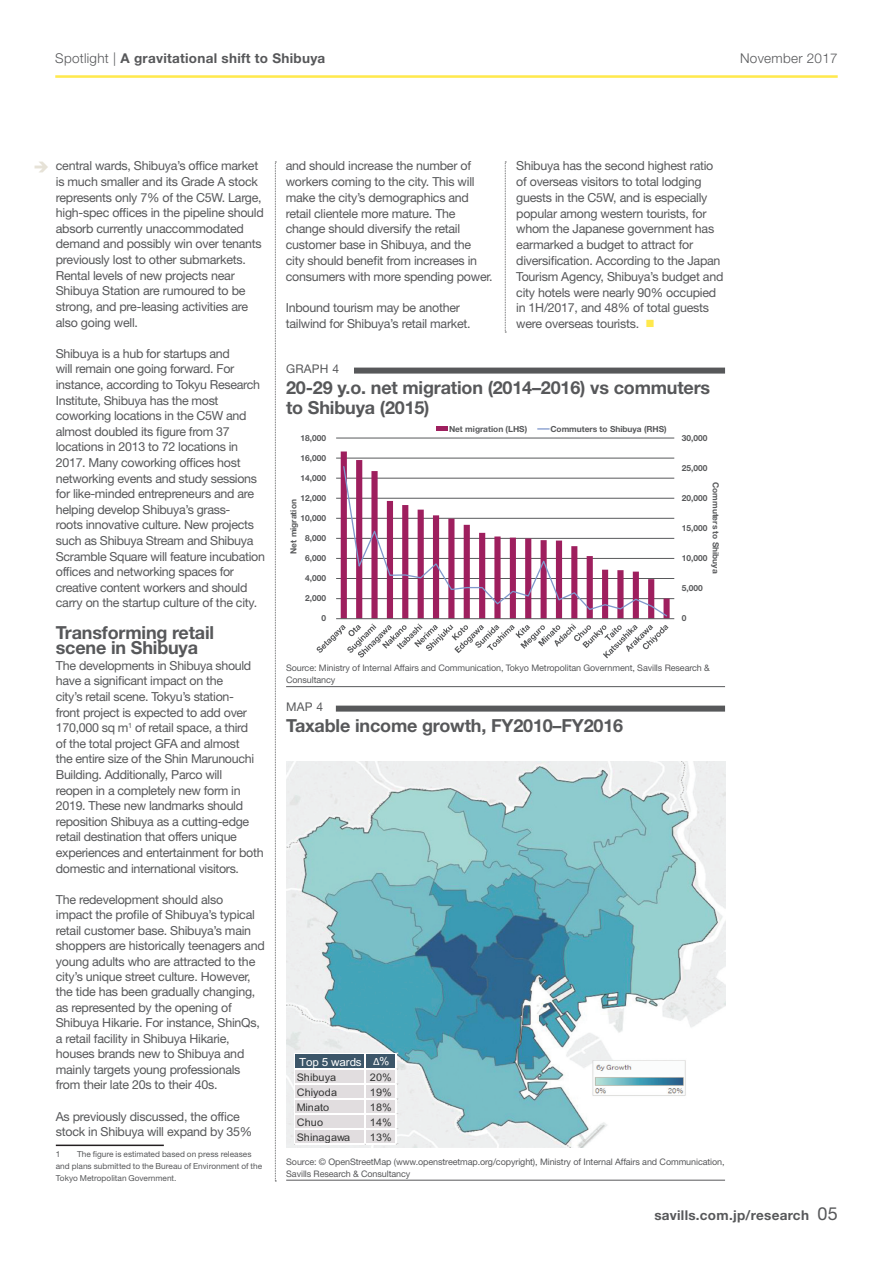
<style>
.page{position:relative;width:893px;height:1263px;background:#fff}
.page>*{position:absolute;margin:0;border:0;box-sizing:border-box;transform-origin:0 0}
.H_GraphHeader{font:700 18px/20.2px "Helvetica Neue LT Std";letter-spacing:-.01em;color:#57585a}
.H_Crosshead{font:700 18px/15.6px "Helvetica Neue LT Std";letter-spacing:-.01em;color:#57585a}
.t1{font:700 13.5px "Helvetica Neue LT Std";letter-spacing:.02em;color:#57585a}
.t2{font:300 13.5px "Helvetica Neue LT Std";letter-spacing:.02em;color:#57585a}
.H_Body{font:12.45px/15.6px "Helvetica Neue LT Std";letter-spacing:-.02em;color:#57585a}
.Source{font:12.45px/15.8px "Helvetica Neue LT Std";letter-spacing:-.02em;color:#57585a}
.H_GraphName{font:12px "Helvetica Neue LT Std";letter-spacing:.02em;color:#57585a}
.t3{font:11.25px "Arial";letter-spacing:-.015em;color:#fff;scale:1.04 1}
.t4{font:10.5px "Arial";letter-spacing:.015em;color:#333;scale:1.04 1}
.H_GraphSource{font:9px/12px "Helvetica Neue LT Std";letter-spacing:-.01em;color:#57585a}
.t5{font:700 8.4px "Helvetica Neue LT Std";color:#58595b}
.Source-2{font:8.25px/12px "Helvetica Neue LT Std";color:#57585a}
.s1{font-weight:300}
.s2{color:#ffe94d}
.s3{font-family:"Calibri"}
.s4{font-weight:400;font-size:18px}
</style>
<div class="page">
<hr style="left:55px;top:75px;width:783px;height:3px;background:#ffe94d">
<svg style="left:55px;top:1144px;width:109px;height:3px"></svg>
<svg style="left:35px;top:162px;width:13px;height:10px"></svg>
<svg style="left:275px;top:162px;width:1px;height:1019px"></svg>
<div style="left:354px;top:368px;width:371px;height:6px;background:#57585a"></div>
<hr style="left:286px;top:686px;width:439px;height:1px;background:#57585a">
<hr style="left:336px;top:598px;width:338px;height:1px;background:#58595b">
<hr style="left:336px;top:578px;width:338px;height:1px;background:#58595b">
<hr style="left:336px;top:558px;width:338px;height:1px;background:#58595b">
<hr style="left:336px;top:538px;width:338px;height:1px;background:#58595b">
<hr style="left:336px;top:518px;width:338px;height:1px;background:#58595b">
<hr style="left:336px;top:498px;width:338px;height:1px;background:#58595b">
<hr style="left:336px;top:478px;width:338px;height:1px;background:#58595b">
<hr style="left:336px;top:458px;width:338px;height:1px;background:#58595b">
<hr style="left:336px;top:438px;width:338px;height:1px;background:#58595b">
<svg style="left:341px;top:451px;width:329px;height:167px"></svg>
<hr style="left:336px;top:618px;width:338px;height:1px;background:#58595b">
<svg style="left:342px;top:465px;width:326px;height:153px"></svg>
<svg style="left:317px;top:623px;width:352px;height:35px"></svg>
<hr style="left:436px;top:427px;width:12px;height:4px;background:#9e1f5e">
<svg style="left:538px;top:428px;width:11px;height:2px"></svg>
<hr style="left:286px;top:1180px;width:439px;height:1px;background:#57585a">
<div style="left:336px;top:706px;width:389px;height:6px;background:#57585a"></div>
<img style="left:286px;top:761px;width:439px;height:386px">
<div style="left:295px;top:1054px;width:102px;height:15px;background:#3c5669"></div>
<div style="left:295px;top:1069px;width:102px;height:75px;background:#e1dddf"></div>
<hr style="left:295px;top:1053px;width:102px;height:1px;background:#fff">
<hr style="left:295px;top:1068px;width:102px;height:1px;background:#fff">
<hr style="left:295px;top:1083px;width:102px;height:1px;background:#fff">
<hr style="left:295px;top:1098px;width:102px;height:1px;background:#fff">
<hr style="left:295px;top:1113px;width:102px;height:1px;background:#fff">
<hr style="left:295px;top:1128px;width:102px;height:1px;background:#fff">
<hr style="left:295px;top:1053px;width:1px;height:91px;background:#fff">
<hr style="left:364px;top:1054px;width:2px;height:90px;background:#fff">
<hr style="left:295px;top:1143px;width:102px;height:1px;background:#fff">
<hr style="left:395px;top:1054px;width:2px;height:90px;background:#fff">
<svg style="left:505px;top:162px;width:1px;height:171px"></svg>
<p class="t1" style="left:55px;top:50px;width:272px"><span class="s1">Spotlight |</span> A gravitational shift to Shibuya</p>
<p class="t2" style="left:740px;top:50px;width:99px">November 2017</p>
<p class="H_Body" style="left:56px;top:158px;width:210px">central wards, Shibuya’s office market is much smaller and its Grade A stock represents only 7% of the C5W. Large, high-spec offices in the pipeline should absorb currently unaccommodated demand and possibly win over tenants previously lost to other submarkets.<br>Rental levels of new projects near Shibuya Station are rumoured to be strong, and pre-leasing activities are also going well.</p>
<p class="H_Body" style="left:56px;top:345px;width:211px">Shibuya is a hub for startups and<br>will remain one going forward. For instance, according to Tokyu Research Institute, Shibuya has the most coworking locations in the C5W and almost doubled its figure from 37 locations in 2013 to 72 locations in 2017. Many coworking offices host networking events and study sessions for like-minded entrepreneurs and are helping develop Shibuya’s grass-<br>roots innovative culture. New projects such as Shibuya Stream and Shibuya Scramble Square will feature incubation offices and networking spaces for creative content workers and should carry on the startup culture of the city.</p>
<p class="H_Crosshead" style="left:56px;top:624px;width:160px">Transforming retail scene in Shibuya</p>
<p class="H_Body" style="left:56px;top:657px;width:209px">The developments in Shibuya should have a significant impact on the<br>city’s retail scene. Tokyu’s station-<br>front project is expected to add over 170,000 sq m<sup>1</sup> of retail space, a third<br>of the total project GFA and almost<br>the entire size of the Shin Marunouchi Building. Additionally, Parco will<br>reopen in a completely new form in 2019. These new landmarks should reposition Shibuya as a cutting-edge retail destination that offers unique experiences and entertainment for both domestic and international visitors.</p>
<p class="H_Body" style="left:56px;top:891px;width:210px">The redevelopment should also<br>impact the profile of Shibuya’s typical retail customer base. Shibuya’s main shoppers are historically teenagers and young adults who are attracted to the city’s unique street culture. However, the tide has been gradually changing, as represented by the opening of Shibuya Hikarie. For instance, ShinQs, a retail facility in Shibuya Hikarie, houses brands new to Shibuya and mainly targets young professionals from their late 20s to their 40s.</p>
<p class="H_Body" style="left:56px;top:1108px;width:198px">As previously discussed, the office stock in Shibuya will expand by 35%</p>
<p class="Source-2" style="left:56px;top:1148px;width:6px">1</p>
<p class="Source-2" style="left:56px;top:1148px;width:208px;text-indent:21px">The figure is estimated based on press releases and plans submitted to the Bureau of Environment of the<br>Tokyo Metropolitan Government.</p>
<p class="Source" style="left:286px;top:158px;width:208px">and should increase the number of workers coming to the city. This will make the city’s demographics and retail clientele more mature. The change should diversify the retail customer base in Shibuya, and the city should benefit from increases in consumers with more spending power.</p>
<p class="H_Body" style="left:286px;top:300px;width:186px">Inbound tourism may be another tailwind for Shibuya’s retail market.</p>
<p class="H_Body" style="left:516px;top:158px;width:209px">Shibuya has the second highest ratio of overseas visitors to total lodging guests in the C5W, and is especially popular among western tourists, for whom the Japanese government has earmarked a budget to attract for diversification. According to the Japan Tourism Agency, Shibuya’s budget and city hotels were nearly 90% occupied in 1H/2017, and 48% of total guests were overseas tourists. <span class="s2">■</span></p>
<p class="H_GraphName" style="left:286px;top:362px;width:54px">GRAPH 4</p>
<p class="H_GraphHeader" style="left:286px;top:377px;width:426px">20-29 y.o. net migration (2014–2016) vs commuters to Shibuya (2015)</p>
<p class="t5" style="left:301px;top:433px;width:27px">18,000</p>
<p class="t5" style="left:301px;top:453px;width:27px">16,000</p>
<p class="t5" style="left:301px;top:473px;width:27px">14,000</p>
<p class="t5" style="left:301px;top:493px;width:27px">12,000</p>
<p class="t5" style="left:288px;top:554px;width:56px;rotate:-90deg">Net migration</p>
<p class="t5" style="left:301px;top:513px;width:27px">10,000</p>
<p class="t5" style="left:305px;top:533px;width:22px">8,000</p>
<p class="t5" style="left:305px;top:553px;width:22px">6,000</p>
<p class="t5" style="left:305px;top:573px;width:22px">4,000</p>
<p class="t5" style="left:305px;top:593px;width:22px">2,000</p>
<p class="t5" style="left:321px;top:613px;width:6px">0</p>
<p class="t5" style="left:449px;top:423px;width:80px">Net migration (LHS)</p>
<p class="t5" style="left:550px;top:423px;width:118px">Commuters to Shibuya (RHS)</p>
<p class="t5" style="left:682px;top:433px;width:27px">30,000</p>
<p class="t5" style="left:682px;top:463px;width:27px">25,000</p>
<p class="t5" style="left:721px;top:482px;width:93px;rotate:90deg">Commuters to Shibuya</p>
<p class="t5" style="left:682px;top:493px;width:27px">20,000</p>
<p class="t5" style="left:682px;top:523px;width:27px">15,000</p>
<p class="t5" style="left:682px;top:553px;width:27px">10,000</p>
<p class="t5" style="left:682px;top:583px;width:22px">5,000</p>
<p class="t5" style="left:682px;top:613px;width:6px">0</p>
<p class="H_GraphSource" style="left:286px;top:662px;width:425px">Source: Ministry of Internal Affairs and Communication, Tokyo Metropolitan Government, Savills Research &amp;<br>Consultancy</p>
<p class="H_GraphName" style="left:286px;top:700px;width:38px">MAP 4</p>
<p class="H_GraphHeader" style="left:286px;top:715px;width:339px">Taxable income growth, FY2010–FY2016</p>
<p class="t3" style="left:299px;top:1055px;width:88px">Top 5 wards <span class="s3">∆</span>%</p>
<p class="t4" style="left:297px;top:1071px;width:39px">Shibuya</p>
<p class="t4" style="left:370px;top:1071px;width:23px">20%</p>
<p class="t4" style="left:297px;top:1086px;width:40px">Chiyoda</p>
<p class="t4" style="left:370px;top:1086px;width:23px">19%</p>
<p class="t4" style="left:297px;top:1101px;width:33px">Minato</p>
<p class="t4" style="left:370px;top:1101px;width:23px">18%</p>
<p class="t4" style="left:297px;top:1116px;width:27px">Chuo</p>
<p class="t4" style="left:370px;top:1116px;width:23px">14%</p>
<p class="t4" style="left:297px;top:1131px;width:53px">Shinagawa</p>
<p class="t4" style="left:370px;top:1131px;width:23px">13%</p>
<p class="H_GraphSource" style="left:286px;top:1155px;width:440px">Source: © OpenStreetMap (www.openstreetmap.org/copyright), Ministry of Internal Affairs and Communication,<br>Savills Research &amp; Consultancy</p>
<p class="t1" style="left:654px;top:1207px;width:185px">savills.com.jp/research <span class="s4">05</span></p>
</div>
